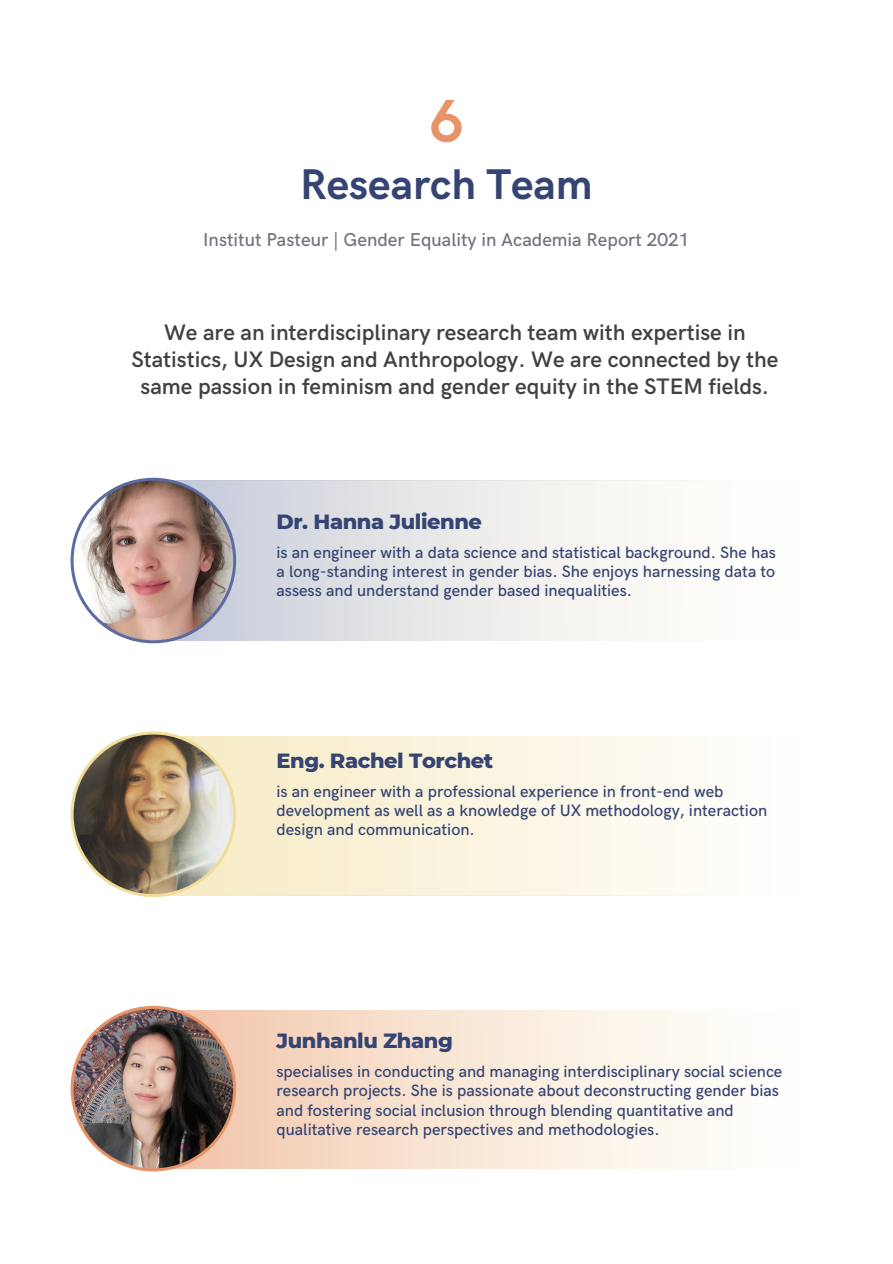
<style>
.page{position:relative;width:893px;height:1264px;background:#fff}
.page>*{position:absolute;margin:0;border:0;box-sizing:border-box;transform-origin:0 0}
.t1{font:700 60.45px "HK Grotesk";color:#e89268}
.t2{font:700 43.05px "HK Grotesk";color:#354472}
.t3{font:600 22.5px/27px "HK Grotesk";color:#424040;text-align:center}
.t4{font:800 21px "Montserrat";letter-spacing:-.02em;color:#354472}
.t5{font:500 18.75px "HK Grotesk";color:#70747d}
.t6{font:500 16.5px/19px "HK Grotesk";color:#354472}
</style>
<div class="page">
<svg style="left:236px;top:1010px;width:470px;height:158px;background:#f8e6d6"></svg>
<img style="left:71px;top:1005px;width:165px;height:166px">
<svg style="left:236px;top:481px;width:406px;height:159px"></svg>
<svg style="left:236px;top:736px;width:460px;height:159px;background:#faf3df"></svg>
<img style="left:71px;top:731px;width:165px;height:166px">
<svg style="left:71px;top:478px;width:165px;height:165px"></svg>
<p class="t1" style="left:429px;top:87px;width:37px">6</p>
<p class="t2" style="left:300px;top:160px;width:294px">Research Team</p>
<p class="t5" style="left:203px;top:229px;width:488px">Institut Pasteur | Gender Equality in Academia Report 2021</p>
<p class="t3" style="left:131px;top:319px;width:648px">We are an interdisciplinary research team with expertise in<br>Statistics, UX Design and Anthropology. We are connected by the same passion in feminism and gender equity in the STEM fields.</p>
<p class="t4" style="left:276px;top:508px;width:207px">Dr. Hanna Julienne</p>
<p class="t6" style="left:276px;top:543px;width:501px;text-align:justify">is an engineer with a data science and statistical background. She has a long-standing interest in gender bias. She enjoys harnessing data to assess and understand gender based inequalities.</p>
<p class="t4" style="left:276px;top:747px;width:218px">Eng. Rachel Torchet</p>
<p class="t6" style="left:276px;top:782px;width:492px">is an engineer with a professional experience in front-end web development as well as a knowledge of UX methodology, interaction design and communication.</p>
<p class="t4" style="left:276px;top:1027px;width:178px">Junhanlu Zhang</p>
<p class="t6" style="left:276px;top:1062px;width:507px">specialises in conducting and managing interdisciplinary social science research projects. She is passionate about deconstructing gender bias and fostering social inclusion through blending quantitative and qualitative research perspectives and methodologies.</p>
</div>
